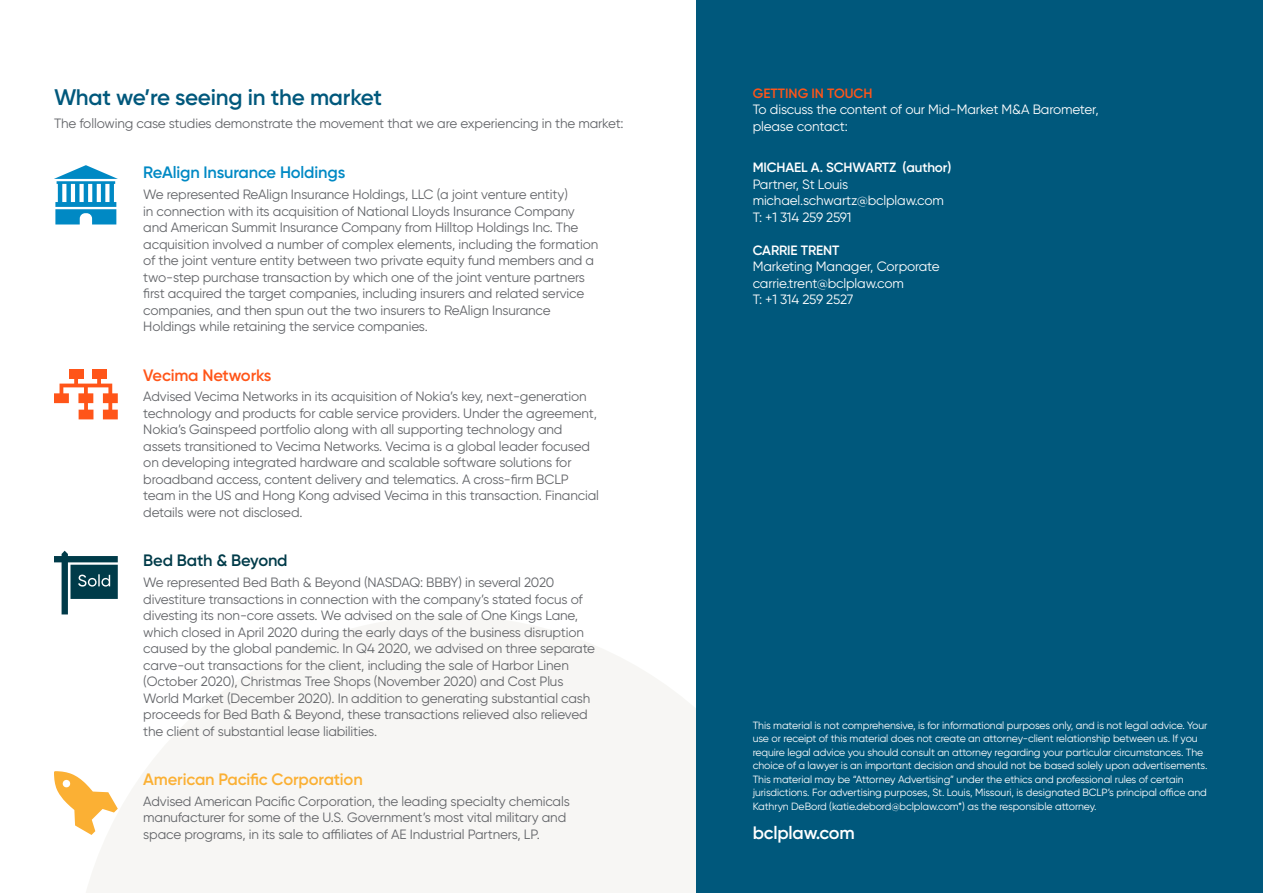
<style>
.page{position:relative;width:1263px;height:893px;background:#fff}
.page>*{position:absolute;margin:0;border:0;box-sizing:border-box;transform-origin:0 0}
.t1{font:600 22.5px "Gilroy";letter-spacing:-.01em;color:#00587c}
.t2{font:600 18px "Gilroy";letter-spacing:-.01em;color:#fff}
.t3{font:600 16.5px "Gilroy";letter-spacing:-.01em;color:#fbb034}
.t4{font:600 16.5px "Gilroy";letter-spacing:-.01em;color:#0089c4}
.t5{font:600 16.5px "Gilroy";letter-spacing:-.01em;color:#ff5519}
.t6{font:600 16.5px "Gilroy";letter-spacing:-.01em;color:#003b49}
.t7{font:13.5px/16.5px "Gilroy";letter-spacing:-.01em;color:#636569}
.t8{font:13.5px/16.5px "Gilroy";letter-spacing:-.01em;color:#fff}
.t9{font:600 13.5px "Gilroy";letter-spacing:-.01em;color:#fff}
.t10{font:600 13.5px "Gilroy";color:#ff5519}
.t11{font:10.5px/13.5px "Gilroy";letter-spacing:-.01em;color:#fff}
</style>
<div class="page">
<svg style="left:86px;top:616px;width:611px;height:277px;fill:#f7f6f4"></svg>
<div style="left:697px;top:0;width:566px;height:893px;background:#00587c"></div>
<svg style="left:54px;top:165px;width:64px;height:59px"></svg>
<div style="left:69px;top:369px;width:15px;height:10px;background:#ff5519"></div>
<svg style="left:54px;top:379px;width:64px;height:40px"></svg>
<div style="left:92px;top:369px;width:15px;height:10px;background:#ff5519"></div>
<svg style="left:54px;top:551px;width:64px;height:63px"></svg>
<svg style="left:54px;top:771px;width:64px;height:64px"></svg>
<h1 class="t1" style="left:54px;top:83px;width:329px">What we’re seeing in the market</h1>
<p class="t7" style="left:54px;top:115px;width:571px">The following case studies demonstrate the movement that we are experiencing in the market:</p>
<p class="t4" style="left:143px;top:162px;width:203px">ReAlign Insurance Holdings</p>
<p class="t7" style="left:143px;top:186px;width:456px">We represented ReAlign Insurance Holdings, LLC (a joint venture entity)<br>in connection with its acquisition of National Lloyds Insurance Company and American Summit Insurance Company from Hilltop Holdings Inc. The acquisition involved a number of complex elements, including the formation of the joint venture entity between two private equity fund members and a two-step purchase transaction by which one of the joint venture partners first acquired the target companies, including insurers and related service companies, and then spun out the two insurers to ReAlign Insurance Holdings while retaining the service companies.</p>
<p class="t5" style="left:143px;top:365px;width:130px">Vecima Networks</p>
<p class="t7" style="left:143px;top:388px;width:457px">Advised Vecima Networks in its acquisition of Nokia’s key, next-generation technology and products for cable service providers. Under the agreement, Nokia’s Gainspeed portfolio along with all supporting technology and assets transitioned to Vecima Networks. Vecima is a global leader focused on developing integrated hardware and scalable software solutions for broadband access, content delivery and telematics. A cross-firm BCLP team in the US and Hong Kong advised Vecima in this transaction. Financial details were not disclosed.</p>
<p class="t6" style="left:143px;top:550px;width:146px">Bed Bath &amp; Beyond</p>
<p class="t7" style="left:143px;top:574px;width:453px">We represented Bed Bath &amp; Beyond (NASDAQ: BBBY) in several 2020 divestiture transactions in connection with the company’s stated focus of divesting its non-core assets. We advised on the sale of One Kings Lane, which closed in April 2020 during the early days of the business disruption caused by the global pandemic. In Q4 2020, we advised on three separate carve-out transactions for the client, including the sale of Harbor Linen (October 2020), Christmas Tree Shops (November 2020) and Cost Plus World Market (December 2020). In addition to generating substantial cash proceeds for Bed Bath &amp; Beyond, these transactions relieved also relieved the client of substantial lease liabilities.</p>
<p class="t3" style="left:143px;top:769px;width:221px">American Pacific Corporation</p>
<p class="t7" style="left:143px;top:793px;width:428px">Advised American Pacific Corporation, the leading specialty chemicals manufacturer for some of the U.S. Government’s most vital military and space programs, in its sale to affiliates of AE Industrial Partners, LP.</p>
<p class="t10" style="left:753px;top:85px;width:121px">GETTING IN TOUCH</p>
<p class="t8" style="left:753px;top:101px;width:347px">To discuss the content of our Mid-Market M&amp;A Barometer, please contact:</p>
<p class="t9" style="left:753px;top:159px;width:200px">MICHAEL A. SCHWARTZ (author)</p>
<p class="t8" style="left:753px;top:176px;width:193px">Partner, St Louis michael.schwartz@bclplaw.com<br>T: +1 314 259 2591</p>
<p class="t9" style="left:753px;top:242px;width:88px">CARRIE TRENT</p>
<p class="t8" style="left:753px;top:258px;width:189px">Marketing Manager, Corporate carrie.trent@bclplaw.com<br>T: +1 314 259 2527</p>
<p class="t11" style="left:753px;top:718px;width:456px">This material is not comprehensive, is for informational purposes only, and is not legal advice. Your use or receipt of this material does not create an attorney-client relationship between us. If you require legal advice you should consult an attorney regarding your particular circumstances. The choice of a lawyer is an important decision and should not be based solely upon advertisements.<br>This material may be “Attorney Advertising” under the ethics and professional rules of certain jurisdictions. For advertising purposes, St. Louis, Missouri, is designated BCLP’s principal office and Kathryn DeBord (katie.debord@bclplaw.com*) as the responsible attorney.</p>
<h2 class="t2" style="left:753px;top:821px;width:104px">bclplaw.com</h2>
</div>
